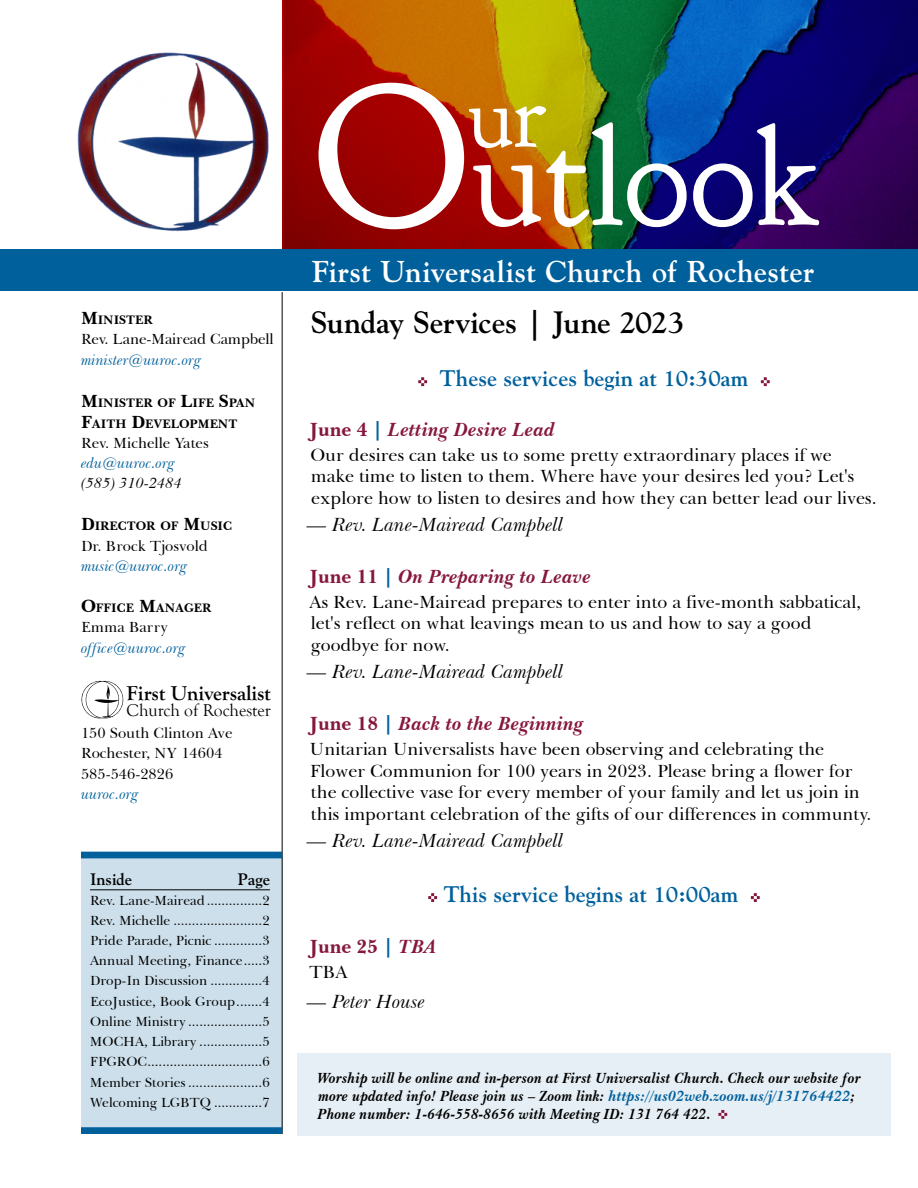
<style>
.page{position:relative;width:918px;height:1188px;background:#fff}
.page>*{position:absolute;margin:0;border:0;box-sizing:border-box;transform-origin:0 0}
.t1{font:700 30.75px "Goudy Std";letter-spacing:-.015em;color:#000}
.t2{font:700 30px "Goudy Std";letter-spacing:.005em;color:#fff}
.t3{font:700 22.5px "Goudy Std";color:#00609c}
.t4{font:700 21px "Goudy Old Style T";color:#000}
.t5{font:italic 19.5px "Baskerville BT";color:#000}
.t6{font:italic 700 19.5px "Baskerville BT";color:#86173d}
.t7{font:700 19.5px "Baskerville BT";color:#86173d}
.t8{font:18px/21.6px "Baskerville BT";color:#000}
.t9{font:17.55px "Goudy Old Style T";color:#000}
.t10{font:700 16.5px "Goudy Std";color:#000}
.t11{font:italic 700 15px/18px "Baskerville BT";color:#000;scale:.95 1}
.t12{font:15px/20.2px "Baskerville BT";color:#000}
.t13{font:italic 15px "Baskerville BT";color:#00609c}
.t14{font:italic 15px "Baskerville BT";color:#000}
.t15{font:13.5px/20.2px "Baskerville BT";color:#000;text-align:justify}
.t16{font:700 12.6px/21px "Baskerville BT";color:#000}
.s1{font-size:18px}
.s2{font-style:normal}
.s3{color:#00609c}
.s4{font-style:italic;color:#00609c}
.s5{font-style:italic}
.s6{font-weight:400;font-style:normal}
</style>
<div class="page">
<svg style="left:284px;top:0;width:634px;height:256px;background:#513442"></svg>
<img style="left:77px;top:52px;width:192px;height:180px">
<div style="left:81px;top:858px;width:201px;height:272px;background:#ccdfeb"></div>
<div style="left:0;top:249px;width:918px;height:42px;background:#00609c"></div>
<hr style="left:282px;top:292px;width:1px;height:842px;background:#000">
<div style="left:81px;top:852px;width:201px;height:6px;background:#00609c"></div>
<div style="left:81px;top:1127px;width:201px;height:7px;background:#00609c"></div>
<svg style="left:81px;top:681px;width:43px;height:37px"></svg>
<hr style="left:90px;top:889px;width:180px;height:1px;background:#000">
<svg style="left:319px;top:83px;width:368px;height:146px"></svg>
<svg style="left:693px;top:123px;width:126px;height:104px"></svg>
<div style="left:297px;top:1053px;width:594px;height:83px;background:#e6eff5"></div>
<svg style="left:418px;top:377px;width:9px;height:9px"></svg>
<svg style="left:761px;top:377px;width:9px;height:9px"></svg>
<svg style="left:428px;top:893px;width:9px;height:9px"></svg>
<svg style="left:751px;top:893px;width:9px;height:9px"></svg>
<svg style="left:718px;top:1110px;width:9px;height:9px"></svg>
<p class="t16" style="left:81px;top:309px;width:73px"><span class="s1">M</span>INISTER</p>
<p class="t12" style="left:81px;top:329px;width:194px">Rev. Lane-Mairead Campbell</p>
<p class="t13" style="left:81px;top:350px;width:122px">minister@uuroc.org</p>
<p class="t16" style="left:81px;top:392px;width:176px"><span class="s1">M</span>INISTER OF <span class="s1">L</span>IFE <span class="s1">S</span>PAN<br><span class="s1">F</span>AITH <span class="s1">D</span>EVELOPMENT</p>
<p class="t12" style="left:81px;top:433px;width:129px">Rev. Michelle Yates</p>
<p class="t13" style="left:81px;top:454px;width:96px">edu@uuroc.org</p>
<p class="t14" style="left:81px;top:474px;width:102px">(585) 310-2484</p>
<p class="t16" style="left:81px;top:516px;width:153px"><span class="s1">D</span>IRECTOR OF <span class="s1">M</span>USIC</p>
<p class="t12" style="left:81px;top:535px;width:129px">Dr. Brock Tjosvold</p>
<p class="t13" style="left:81px;top:557px;width:108px">music@uuroc.org</p>
<p class="t16" style="left:81px;top:597px;width:132px"><span class="s1">O</span>FFICE <span class="s1">M</span>ANAGER</p>
<p class="t12" style="left:81px;top:617px;width:88px">Emma Barry</p>
<p class="t13" style="left:81px;top:638px;width:106px">office@uuroc.org</p>
<p class="t4" style="left:127px;top:681px;width:146px">First Universalist</p>
<p class="t9" style="left:127px;top:701px;width:146px">Church of Rochester</p>
<p class="t12" style="left:81px;top:723px;width:153px">150 South Clinton Ave<br>Rochester, NY 14604<br>585-546-2826</p>
<p class="t13" style="left:81px;top:785px;width:59px">uuroc.org</p>
<p class="t10" style="left:90px;top:870px;width:44px">Inside</p>
<p class="t10" style="left:238px;top:870px;width:34px">Page</p>
<p class="t15" style="left:90px;top:890px;width:182px">Rev. Lane-Mairead...............2<br>Rev. Michelle ........................2<br>Pride Parade, Picnic .............3<br>Annual Meeting, Finance.....3<br>Drop-In Discussion ..............4<br>EcoJustice, Book Group.......4<br>Online Ministry ....................5<br>MOCHA, Library .................5<br>FPGROC...............................6<br>Member Stories ....................6<br>Welcoming LGBTQ .............7</p>
<h2 class="t2" style="left:312px;top:254px;width:504px">First Universalist Church of Rochester</h2>
<h1 class="t1" style="left:310px;top:304px;width:376px">Sunday Services | June 2023</h1>
<p class="t3" style="left:440px;top:365px;width:310px">These services begin at 10:30am</p>
<p class="t6" style="left:309px;top:417px;width:247px"><span class="s2">June 4</span> <span class="s3">|</span> Letting Desire Lead</p>
<p class="t8" style="left:310px;top:444px;width:568px">Our desires can take us to some pretty extraordinary places if we make time to listen to them. Where have your desires led you? Let's explore how to listen to desires and how they can better lead our lives.</p>
<p class="t5" style="left:307px;top:512px;width:258px">— Rev. Lane-Mairead Campbell</p>
<p class="t6" style="left:309px;top:564px;width:283px"><span class="s2">June 11</span> <span class="s3">|</span> On Preparing to Leave</p>
<p class="t8" style="left:309px;top:591px;width:553px">As Rev. Lane-Mairead prepares to enter into a five-month sabbatical, let's reflect on what leavings mean to us and how to say a good goodbye for now.</p>
<p class="t5" style="left:307px;top:659px;width:258px">— Rev. Lane-Mairead Campbell</p>
<p class="t6" style="left:309px;top:712px;width:276px"><span class="s2">June 18</span> <span class="s3">|</span> Back to the Beginning</p>
<p class="t8" style="left:310px;top:738px;width:563px">Unitarian Universalists have been observing and celebrating the Flower Communion for 100 years in 2023. Please bring a flower for the collective vase for every member of your family and let us join in this important celebration of the gifts of our differences in communty.</p>
<p class="t5" style="left:307px;top:828px;width:258px">— Rev. Lane-Mairead Campbell</p>
<p class="t3" style="left:443px;top:881px;width:297px">This service begins at 10:00am</p>
<p class="t7" style="left:309px;top:934px;width:129px">June 25 <span class="s4">|</span> <span class="s5">TBA</span></p>
<p class="t8" style="left:309px;top:961px;width:39px">TBA</p>
<p class="t5" style="left:307px;top:989px;width:120px">— Peter House</p>
<p class="t11" style="left:317px;top:1069px;width:574px">Worship will be online and in-person at First Universalist Church. Check our website for more updated info! Please join us <span class="s6">–</span> Zoom link: <span class="s3">https://us02web.zoom.us/j/131764422</span>;<br>Phone number: 1-646-558-8656 with Meeting ID: 131 764 422.</p>
<p class="t8" style="left:468px;top:1108px;width:11px">1</p>
</div>
